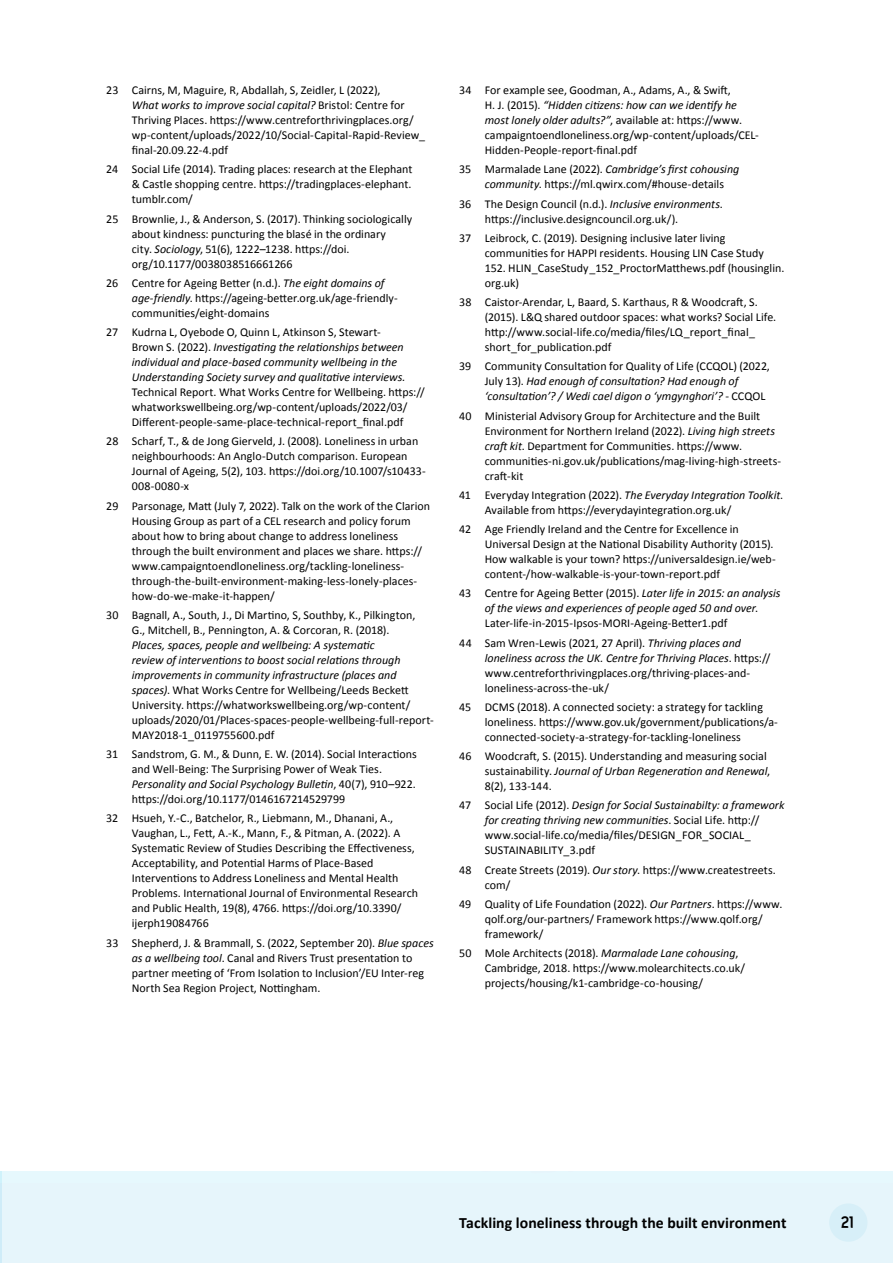
<style>
.page{position:relative;width:893px;height:1263px;background:#fff}
.page>*{position:absolute;margin:0;border:0;box-sizing:border-box;transform-origin:0 0}
.t1{font:700 18px "Layar Bahtera Doomsday Condensed";color:#000}
.t2{font:700 15.75px "Calibri";letter-spacing:.005em;color:#000}
.t3{font:12px/15px "Calibri";color:#000}
.t4{font:italic 12px/15px "Calibri";color:#000}
.s1{font-style:italic}
.s2{font-style:normal}
</style>
<div class="page">
<div style="left:0;top:1171px;width:893px;height:92px;background:#e6f5fb"></div>
<hr style="left:0;top:1171px;width:893px;height:1px;background:#57caf5">
<svg style="left:468px;top:1171px;width:166px;height:1px"></svg>
<div style="left:829px;top:1203px;width:38px;height:39px;background:#d7eff8;border-radius:50%"></div>
<p class="t3" style="left:132px;top:83px;width:295px;text-indent:-26px">23 Cairns, M, Maguire, R, Abdallah, S, Zeidler, L (2022),<br><span class="s1">What works to improve social capital?</span> Bristol: Centre for Thriving Places. https://www.centreforthrivingplaces.org/ wp-content/uploads/2022/10/Social-Capital-Rapid-Review_ final-20.09.22-4.pdf</p>
<p class="t3" style="left:132px;top:162px;width:282px;text-align:justify;text-indent:-26px">24 Social Life (2014). Trading places: research at the Elephant &amp; Castle shopping centre. https://tradingplaces-elephant. tumblr.com/</p>
<p class="t3" style="left:132px;top:211px;width:282px;text-indent:-26px">25 Brownlie, J., &amp; Anderson, S. (2017). Thinking sociologically about kindness: puncturing the blasé in the ordinary<br>city. <span class="s1">Sociology</span>, 51(6), 1222–1238. https://doi. org/10.1177/0038038516661266</p>
<p class="t3" style="left:132px;top:275px;width:267px;text-indent:-26px">26 Centre for Ageing Better (n.d.). <span class="s1">The eight domains of age-friendly</span>. https://ageing-better.org.uk/age-friendly&shy;communities/eight-domains</p>
<p class="t4" style="left:132px;top:324px;width:275px;text-indent:-26px"><span class="s2">27 Kudrna L, Oyebode O, Quinn L, Atkinson S, Stewart-Brown S. (2022).</span> Investigating the relationships between individual and place-based community wellbeing in the Understanding Society survey and qualitative interviews.</p>
<p class="t3" style="left:132px;top:385px;width:295px">Technical Report. What Works Centre for Wellbeing. https:// whatworkswellbeing.org/wp-content/uploads/2022/03/<br>Different-people-same-place-technical-report_final.pdf</p>
<p class="t3" style="left:132px;top:434px;width:295px;text-indent:-26px">28 Scharf, T., &amp; de Jong Gierveld, J. (2008). Loneliness in urban neighbourhoods: An Anglo-Dutch comparison. European Journal of Ageing, 5(2), 103. https://doi.org/10.1007/s10433- 008-0080-x</p>
<p class="t3" style="left:132px;top:498px;width:300px;text-indent:-26px">29 Parsonage, Matt (July 7, 2022). Talk on the work of the Clarion Housing Group as part of a CEL research and policy forum about how to bring about change to address loneliness through the built environment and places we share. https:// www.campaigntoendloneliness.org/tackling-loneliness&shy;through-the-built-environment-making-less-lonely-places&shy;how-do-we-make-it-happen/</p>
<p class="t3" style="left:106px;top:607px;width:311px;text-align:center">30 Bagnall, A., South, J., Di Martino, S, Southby, K., Pilkington,<br>G., Mitchell, B., Pennington, A. &amp; Corcoran, R. (2018).</p>
<p class="t3" style="left:132px;top:637px;width:303px"><span class="s1">Places, spaces, people and wellbeing: A systematic<br>review of interventions to boost social relations through improvements in community infrastructure (places and spaces)</span>. What Works Centre for Wellbeing/Leeds Beckett University. https://whatworkswellbeing.org/wp-content/ uploads/2020/01/Places-spaces-people-wellbeing-full-report-MAY2018-1_0119755600.pdf</p>
<p class="t3" style="left:132px;top:747px;width:287px;text-indent:-26px">31 Sandstrom, G. M., &amp; Dunn, E. W. (2014). Social Interactions and Well-Being: The Surprising Power of Weak Ties.<br><span class="s1">Personality and Social Psychology Bulletin</span>, 40(7), 910–922. https://doi.org/10.1177/0146167214529799</p>
<p class="t3" style="left:132px;top:811px;width:288px;text-indent:-26px">32 Hsueh, Y.-C., Batchelor, R., Liebmann, M., Dhanani, A., Vaughan, L., Fett, A.-K., Mann, F., &amp; Pitman, A. (2022). A Systematic Review of Studies Describing the Effectiveness, Acceptability, and Potential Harms of Place-Based Interventions to Address Loneliness and Mental Health Problems. International Journal of Environmental Research and Public Health, 19(8), 4766. https://doi.org/10.3390/ ijerph19084766</p>
<p class="t3" style="left:132px;top:935px;width:303px;text-indent:-26px">33 Shepherd, J. &amp; Brammall, S. (2022, September 20). <span class="s1">Blue spaces as a wellbeing tool</span>. Canal and Rivers Trust presentation to partner meeting of ‘From Isolation to Inclusion’/EU Inter-reg North Sea Region Project, Nottingham.</p>
<p class="t3" style="left:485px;top:83px;width:275px;text-indent:-26px">34 For example see, Goodman, A., Adams, A., &amp; Swift,<br>H. J. (2015). <span class="s1">“Hidden citizens: how can we identify he most lonely older adults?”</span>, available at: https://www. campaigntoendloneliness.org/wp-content/uploads/CEL-Hidden-People-report-final.pdf</p>
<p class="t3" style="left:485px;top:162px;width:256px;text-indent:-26px">35 Marmalade Lane (2022). <span class="s1">Cambridge’s first cohousing community</span>. https://ml.qwirx.com/#house-details</p>
<p class="t3" style="left:485px;top:196px;width:240px;text-indent:-26px">36 The Design Council (n.d.). <span class="s1">Inclusive environments</span>. https://inclusive.designcouncil.org.uk/).</p>
<p class="t3" style="left:485px;top:230px;width:301px;text-indent:-26px">37 Leibrock, C. (2019). Designing inclusive later living communities for HAPPI residents. Housing LIN Case Study 152. HLIN_CaseStudy_152_ProctorMatthews.pdf (housinglin. org.uk)</p>
<p class="t3" style="left:485px;top:295px;width:293px;text-indent:-26px">38 Caistor-Arendar, L, Baard, S. Karthaus, R &amp; Woodcraft, S. (2015). L&amp;Q shared outdoor spaces: what works? Social Life. http://www.social-life.co/media/files/LQ_report_final_ short_for_publication.pdf</p>
<p class="t4" style="left:485px;top:358px;width:287px;text-indent:-26px"><span class="s2">39 Community Consultation for Quality of Life (CCQOL) (2022,<br>July 13).</span> Had enough of consultation? Had enough of ‘consultation’? / Wedi cael digon o ‘ymgynghori’? <span class="s2">- CCQOL</span></p>
<p class="t3" style="left:485px;top:408px;width:298px;text-indent:-26px">40 Ministerial Advisory Group for Architecture and the Built Environment for Northern Ireland (2022). <span class="s1">Living high streets craft kit</span>. Department for Communities. https://www. communities-ni.gov.uk/publications/mag-living-high-streets&shy;craft-kit</p>
<p class="t3" style="left:485px;top:487px;width:300px;text-indent:-26px">41 Everyday Integration (2022). <span class="s1">The Everyday Integration Toolkit</span>.<br>Available from https://everydayintegration.org.uk/</p>
<p class="t3" style="left:485px;top:522px;width:293px;text-indent:-26px">42 Age Friendly Ireland and the Centre for Excellence in Universal Design at the National Disability Authority (2015).<br>How walkable is your town? https://universaldesign.ie/web&shy;content-/how-walkable-is-your-town-report.pdf</p>
<p class="t3" style="left:485px;top:586px;width:297px;text-indent:-26px">43 Centre for Ageing Better (2015). <span class="s1">Later life in 2015: an analysis of the views and experiences of people aged 50 and over</span>.<br>Later-life-in-2015-Ipsos-MORI-Ageing-Better1.pdf</p>
<p class="t3" style="left:485px;top:635px;width:287px;text-indent:-26px">44 Sam Wren-Lewis (2021, 27 April). <span class="s1">Thriving places and loneliness across the UK. Centre for Thriving Places</span>. https:// www.centreforthrivingplaces.org/thriving-places-and&shy;loneliness-across-the-uk/</p>
<p class="t3" style="left:485px;top:699px;width:295px;text-indent:-26px">45 DCMS (2018). A connected society: a strategy for tackling loneliness. https://www.gov.uk/government/publications/a&shy;connected-society-a-strategy-for-tackling-loneliness</p>
<p class="t3" style="left:485px;top:749px;width:287px;text-indent:-26px">46 Woodcraft, S. (2015). Understanding and measuring social sustainability. <span class="s1">Journal of Urban Regeneration and Renewal</span>,<br>8(2), 133-144.</p>
<p class="t3" style="left:485px;top:798px;width:301px;text-indent:-26px">47 Social Life (2012). <span class="s1">Design for Social Sustainabilty: a framework for creating thriving new communities</span>. Social Life. http:// www.social-life.co/media/files/DESIGN_FOR_SOCIAL_ SUSTAINABILITY_3.pdf</p>
<p class="t3" style="left:485px;top:862px;width:293px;text-indent:-26px">48 Create Streets (2019). <span class="s1">Our story</span>. https://www.createstreets. com/</p>
<p class="t3" style="left:485px;top:896px;width:299px;text-indent:-26px">49 Quality of Life Foundation (2022). <span class="s1">Our Partners</span>. https://www. qolf.org/our-partners/ Framework https://www.qolf.org/ framework/</p>
<p class="t3" style="left:485px;top:946px;width:262px;text-indent:-26px">50 Mole Architects (2018). <span class="s1">Marmalade Lane cohousing</span>,<br>Cambridge, 2018. https://www.molearchitects.co.uk/ projects/housing/k1-cambridge-co-housing/</p>
<h2 class="t2" style="left:459px;top:1213px;width:329px">Tackling loneliness through the built environment</h2>
<h1 class="t1" style="left:841px;top:1213px;width:15px">21</h1>
</div>
